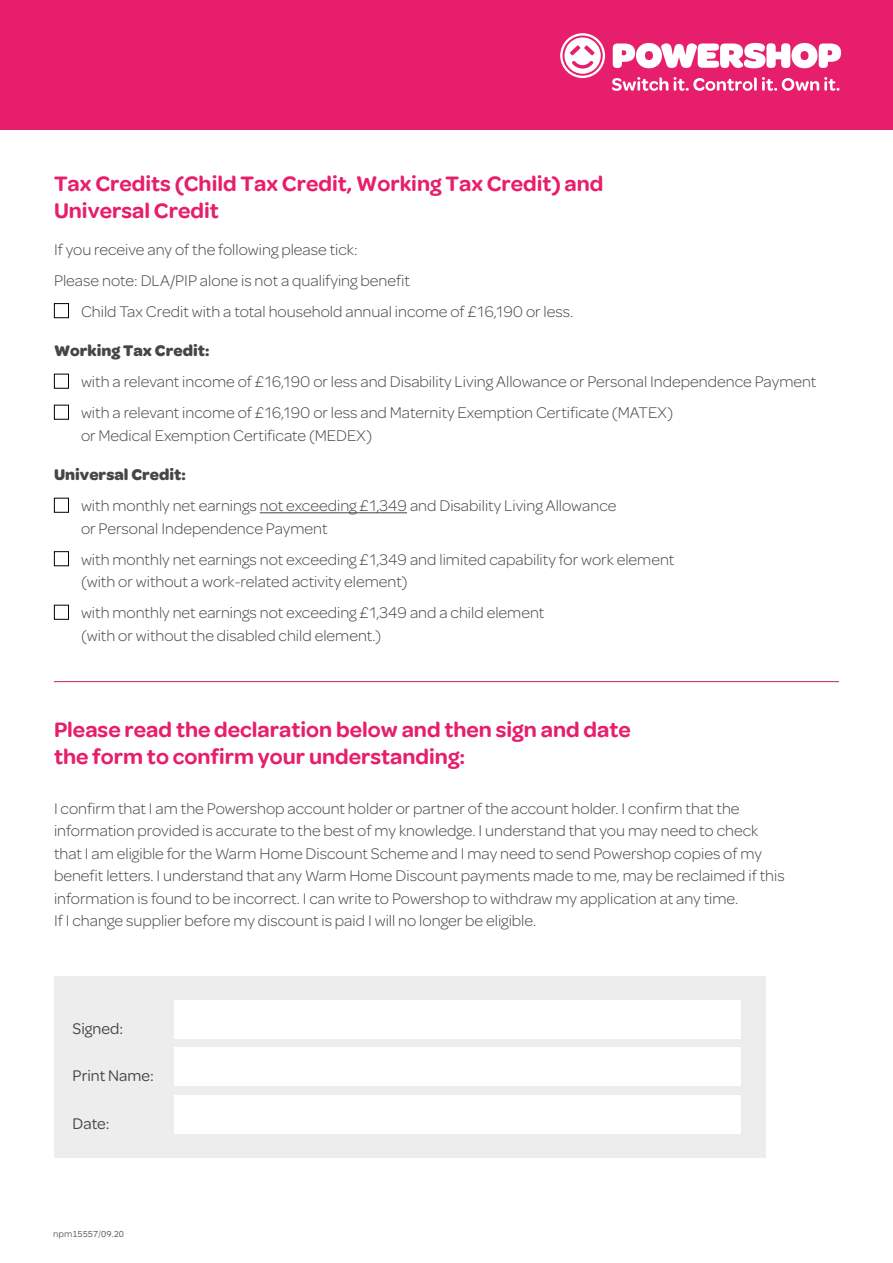
<style>
.page{position:relative;width:893px;height:1263px;background:#fff}
.page>*{position:absolute;margin:0;border:0;box-sizing:border-box;transform-origin:0 0}
.t1{font:600 22.5px/27px "Omnes";color:#e71e6c}
._01_Page_Heading_24{font:300 16.5px/22.5px "Omnes";color:#464646}
._01_Page_Heading_24-2{font:700 16.5px "Omnes";color:#464646}
._01_Page_Heading_24-3{font:16.5px "Omnes";color:#464646}
._01_Page_Heading_24-4{font:300 9px "ARS Maquette Pro";color:#4a4a49}
</style>
<div class="page">
<div style="left:54px;top:976px;width:711px;height:181px;background:#ededed"></div>
<div style="left:175px;top:1000px;width:566px;height:39px;background:#fff"></div>
<div style="left:175px;top:1048px;width:566px;height:38px;background:#fff"></div>
<div style="left:175px;top:1095px;width:566px;height:38px;background:#fff"></div>
<hr style="left:260px;top:512px;width:147px;height:1px;background:#464646">
<div style="left:54px;top:303px;width:15px;height:15px;border:1px solid #000"></div>
<div style="left:54px;top:374px;width:15px;height:15px;border:1px solid #000"></div>
<div style="left:54px;top:405px;width:15px;height:15px;border:1px solid #000"></div>
<div style="left:54px;top:498px;width:15px;height:15px;border:1px solid #000"></div>
<div style="left:54px;top:551px;width:15px;height:15px;border:1px solid #000"></div>
<div style="left:54px;top:605px;width:15px;height:15px;border:1px solid #000"></div>
<hr style="left:54px;top:681px;width:785px;height:1px;background:#bc216b">
<div style="left:0;top:0;width:893px;height:130px;background:#e71e6c"></div>
<svg style="left:613px;top:43px;width:228px;height:25px"></svg>
<svg style="left:560px;top:33px;width:45px;height:45px"></svg>
<svg style="left:612px;top:77px;width:227px;height:14px"></svg>
<p class="t1" style="left:54px;top:170px;width:551px">Tax Credits (Child Tax Credit, Working Tax Credit) and<br>Universal Credit</p>
<p class="_01_Page_Heading_24" style="left:54px;top:237px;width:305px">If you receive any of the following please tick:</p>
<p class="_01_Page_Heading_24" style="left:54px;top:268px;width:357px">Please note: DLA/PIP alone is not a qualifying benefit</p>
<p class="_01_Page_Heading_24" style="left:81px;top:299px;width:494px">Child Tax Credit with a total household annual income of £16,190 or less.</p>
<p class="_01_Page_Heading_24-2" style="left:54px;top:341px;width:157px">Working Tax Credit:</p>
<p class="_01_Page_Heading_24" style="left:81px;top:370px;width:737px">with a relevant income of £16,190 or less and Disability Living Allowance or Personal Independence Payment</p>
<p class="_01_Page_Heading_24" style="left:81px;top:401px;width:594px">with a relevant income of £16,190 or less and Maternity Exemption Certificate (MATEX) or Medical Exemption Certificate (MEDEX)</p>
<p class="_01_Page_Heading_24-2" style="left:54px;top:465px;width:133px">Universal Credit:</p>
<p class="_01_Page_Heading_24" style="left:81px;top:494px;width:537px">with monthly net earnings not exceeding £1,349 and Disability Living Allowance or Personal Independence Payment</p>
<p class="_01_Page_Heading_24" style="left:81px;top:547px;width:595px">with monthly net earnings not exceeding £1,349 and limited capability for work element (with or without a work-related activity element)</p>
<p class="_01_Page_Heading_24" style="left:81px;top:601px;width:465px">with monthly net earnings not exceeding £1,349 and a child element (with or without the disabled child element.)</p>
<p class="t1" style="left:54px;top:716px;width:578px">Please read the declaration below and then sign and date the form to confirm your understanding:</p>
<p class="_01_Page_Heading_24" style="left:54px;top:796px;width:732px">I confirm that I am the Powershop account holder or partner of the account holder. I confirm that the information provided is accurate to the best of my knowledge. I understand that you may need to check that I am eligible for the Warm Home Discount Scheme and I may need to send Powershop copies of my benefit letters. I understand that any Warm Home Discount payments made to me, may be reclaimed if this information is found to be incorrect. I can write to Powershop to withdraw my application at any time.<br>If I change supplier before my discount is paid I will no longer be eligible.</p>
<p class="_01_Page_Heading_24-3" style="left:73px;top:1017px;width:52px">Signed:</p>
<p class="_01_Page_Heading_24-3" style="left:73px;top:1065px;width:83px">Print Name:</p>
<p class="_01_Page_Heading_24-3" style="left:73px;top:1112px;width:39px">Date:</p>
<p class="_01_Page_Heading_24-4" style="left:53px;top:1228px;width:72px">npm15557/09.20</p>
</div>
